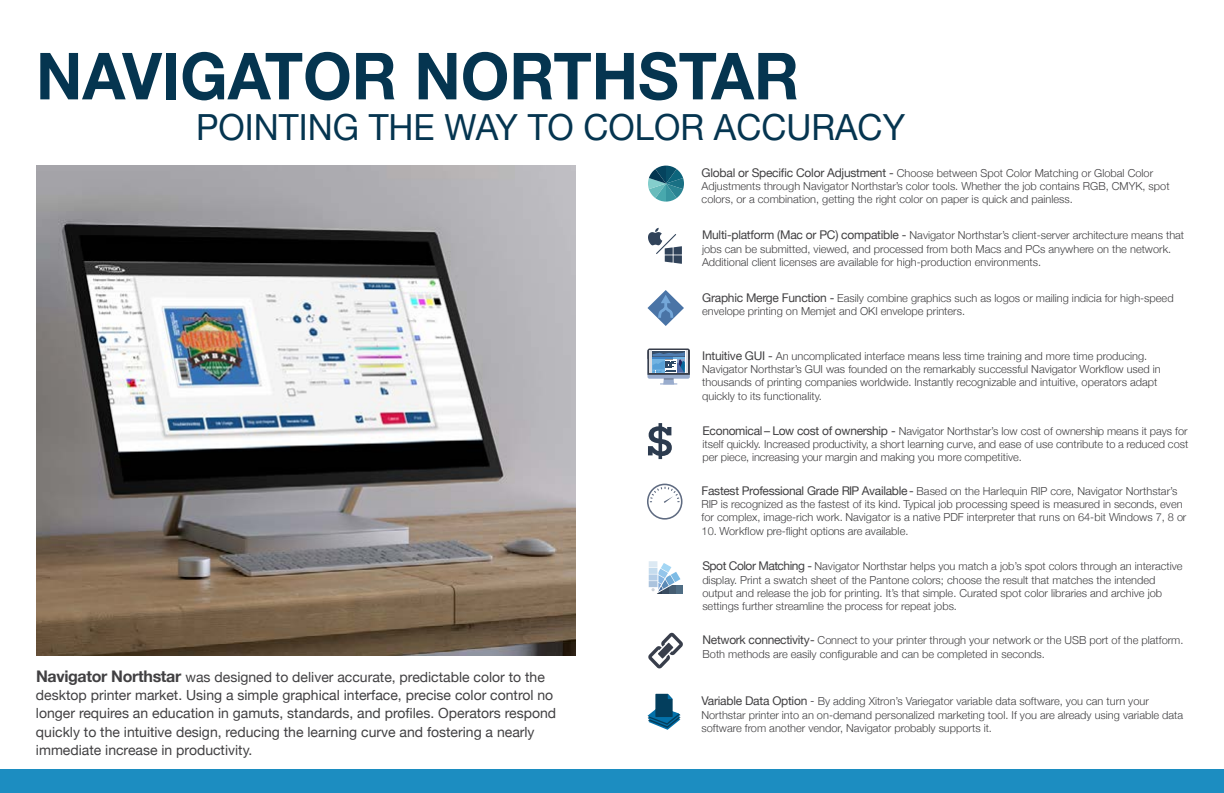
<style>
.page{position:relative;width:1224px;height:793px;background:#fff}
.page>*{position:absolute;margin:0;border:0;box-sizing:border-box;transform-origin:0 0}
.t1{font:700 65px "Helvetica Neue";color:#053550;scale:.96 1}
.t2{font:36px "Helvetica Neue";color:#053550;scale:.96 1}
.t3{font:14px/18.4px "Helvetica Neue";color:#414042}
.t4{font:300 11px/13.2px "Helvetica Neue";color:#414042}
.s1{font-weight:400;font-size:12px}
.s2{font-weight:700;font-size:16px}
.s3{font-size:12px}
</style>
<div class="page">
<img style="left:36px;top:166px;width:540px;height:489px">
<div style="left:0;top:769px;width:1224px;height:24px;background:#1c8dc1"></div>
<svg style="left:648px;top:423px;width:24px;height:36px"></svg>
<svg style="left:647px;top:694px;width:34px;height:36px"></svg>
<svg style="left:647px;top:290px;width:37px;height:36px"></svg>
<svg style="left:648px;top:228px;width:34px;height:36px"></svg>
<div style="left:647px;top:348px;width:43px;height:12px;background:#383e4b;border-radius:2px"></div>
<svg style="left:647px;top:350px;width:43px;height:34px"></svg>
<svg style="left:647px;top:484px;width:36px;height:36px"></svg>
<svg style="left:648px;top:166px;width:36px;height:36px"></svg>
<svg style="left:648px;top:633px;width:35px;height:36px"></svg>
<svg style="left:648px;top:561px;width:35px;height:33px"></svg>
<h1 class="t1" style="left:36px;top:17px;width:797px">NAVIGATOR NORTHSTAR</h1>
<h2 class="t2" style="left:196px;top:96px;width:740px">POINTING THE WAY TO COLOR ACCURACY</h2>
<p class="t4" style="left:702px;top:166px;width:469px"><span class="s1">Global or Specific Color Adjustment -</span> Choose between Spot Color Matching or Global Color<br>Adjustments through Navigator Northstar’s color tools. Whether the job contains RGB, CMYK, spot colors, or a combination, getting the right color on paper is quick and painless.</p>
<p class="t4" style="left:702px;top:228px;width:484px"><span class="s1">Multi-platform (Mac or PC) compatible -</span> Navigator Northstar’s client-server architecture means that jobs can be submitted, viewed, and processed from both Macs and PCs anywhere on the network.<br>Additional client licenses are available for high-production environments.</p>
<p class="t4" style="left:702px;top:291px;width:473px"><span class="s1">Graphic Merge Function -</span> Easily combine graphics such as logos or mailing indicia for high-speed envelope printing on Memjet and OKI envelope printers.</p>
<p class="t4" style="left:702px;top:349px;width:460px"><span class="s1">Intuitive GUI -</span> An uncomplicated interface means less time training and more time producing.<br>Navigator Northstar’s GUI was founded on the remarkably successful Navigator Workflow used in thousands of printing companies worldwide. Instantly recognizable and intuitive, operators adapt quickly to its functionality.</p>
<p class="t4" style="left:703px;top:423px;width:487px;text-align:justify"><span class="s1">Economical – Low cost of ownership -</span> Navigator Northstar’s low cost of ownership means it pays for itself quickly. Increased productivity, a short learning curve, and ease of use contribute to a reduced cost per piece, increasing your margin and making you more competitive.</p>
<p class="t4" style="left:702px;top:484px;width:486px"><span class="s1">Fastest Professional Grade RIP Available -</span> Based on the Harlequin RIP core, Navigator Northstar’s<br>RIP is recognized as the fastest of its kind. Typical job processing speed is measured in seconds, even for complex, image-rich work. Navigator is a native PDF interpreter that runs on 64-bit Windows 7, 8 or</p>
<p class="t4" style="left:702px;top:523px;width:208px">10. Workflow pre-flight options are available.</p>
<p class="t4" style="left:702px;top:559px;width:482px"><span class="s1">Spot Color Matching -</span> Navigator Northstar helps you match a job’s spot colors through an interactive display. Print a swatch sheet of the Pantone colors; choose the result that matches the intended output and release the job for printing. It’s that simple. Curated spot color libraries and archive job settings further streamline the process for repeat jobs.</p>
<p class="t3" style="left:36px;top:667px;width:522px"><span class="s2">Navigator Northstar</span> was designed to deliver accurate, predictable color to the desktop printer market. Using a simple graphical interface, precise color control no longer requires an education in gamuts, standards, and profiles. Operators respond quickly to the intuitive design, reducing the learning curve and fostering a nearly immediate increase in productivity.</p>
<p class="t4" style="left:703px;top:633px;width:482px"><span class="s1">Network connectivity-</span> Connect to your printer through your network or the USB port of the platform.<br>Both methods are easily configurable and can be completed in seconds.</p>
<p class="t4" style="left:701px;top:694px;width:483px"><span class="s1">Variable Data Option</span> <span class="s3">-</span> By adding Xitron’s Variegator variable data software, you can turn your<br>Northstar printer into an on-demand personalized marketing tool. If you are already using variable data software from another vendor, Navigator probably supports it.</p>
</div>
